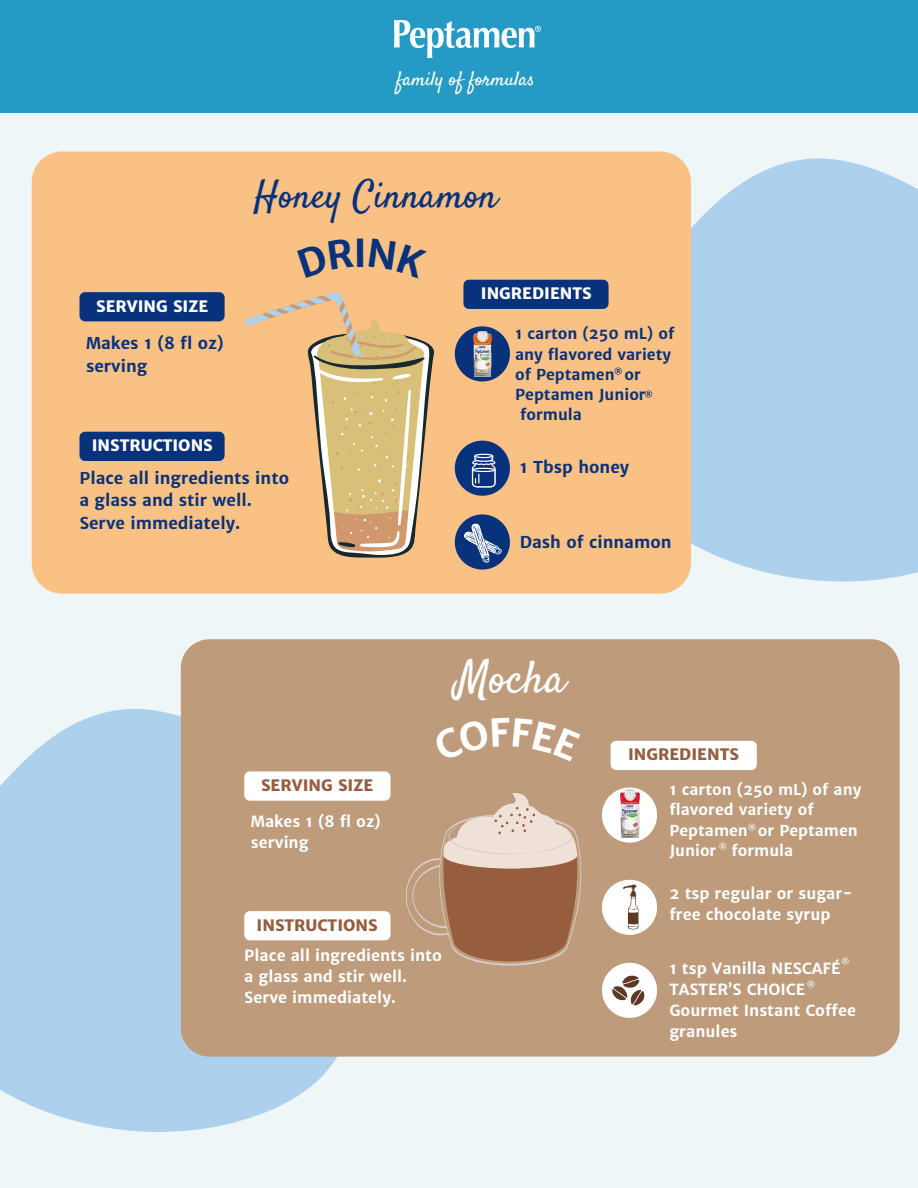
<style>
.page{position:relative;width:918px;height:1188px;background:#eef6f8}
.page>*{position:absolute;margin:0;border:0;box-sizing:border-box;transform-origin:0 0}
.t1{font:45.9px "Satisfy";color:#fff}
.t2{font:38.55px "Satisfy";color:#08327c}
.t3{font:700 38.55px "Merriweather Sans";color:#08327c}
.t4{font:19.8px "Satisfy";color:#fff}
.t5{font:700 16.35px/22.5px "Merriweather Sans";color:#08327c}
.t6{font:800 15.9px "Merriweather Sans";color:#fff}
.t7{font:800 15.9px "Merriweather Sans";color:#965e3e}
.t8{font:700 15.45px/20.9px "Merriweather Sans";color:#fff}
.t9{font:700 15.15px "Merriweather Sans";color:#08327c}
.t10{font:700 15.15px/20.2px "Merriweather Sans";color:#fff}
.t11{font:700 8.25px "Merriweather Sans";color:#f5f5f5}
.t12{font:700 8.25px "Merriweather Sans";color:#0d2b71}
</style>
<div class="page">
<svg style="left:676px;top:157px;width:242px;height:433px;background:#b2d3ec"></svg>
<div style="left:32px;top:152px;width:659px;height:442px;background:#fac184;border-radius:30px"></div>
<div style="left:0;top:0;width:918px;height:113px;background:#259ac5"></div>
<img style="left:395px;top:20px;width:146px;height:37px">
<svg style="left:455px;top:326px;width:55px;height:55px"></svg>
<div style="left:80px;top:292px;width:145px;height:29px;background:#08327c;border-radius:6px"></div>
<div style="left:80px;top:432px;width:145px;height:29px;background:#08327c;border-radius:6px"></div>
<div style="left:463px;top:280px;width:146px;height:29px;background:#08327c;border-radius:6px"></div>
<svg style="left:245px;top:293px;width:189px;height:265px"></svg>
<svg style="left:455px;top:514px;width:55px;height:56px"></svg>
<svg style="left:455px;top:441px;width:55px;height:55px"></svg>
<svg style="left:0;top:707px;width:337px;height:425px;background:#b4d4ed"></svg>
<div style="left:181px;top:639px;width:719px;height:418px;background:#bd9b7b;border-radius:29px"></div>
<svg style="left:602px;top:788px;width:55px;height:55px"></svg>
<div style="left:244px;top:771px;width:147px;height:30px;background:#fff;border-radius:6px"></div>
<div style="left:244px;top:911px;width:147px;height:29px;background:#fff;border-radius:6px"></div>
<div style="left:611px;top:741px;width:146px;height:29px;background:#fff;border-radius:6px"></div>
<svg style="left:602px;top:963px;width:55px;height:55px"></svg>
<svg style="left:405px;top:793px;width:177px;height:173px"></svg>
<svg style="left:602px;top:880px;width:55px;height:55px"></svg>
<img style="left:621px;top:790px;width:19px;height:47px">
<img style="left:473px;top:332px;width:18px;height:45px">
<p class="t4" style="left:397px;top:67px;width:140px">family of formulas</p>
<p class="t2" style="left:254px;top:171px;width:245px">Honey Cinnamon</p>
<p class="t6" style="left:96px;top:296px;width:114px">SERVING SIZE</p>
<p class="t5" style="left:86px;top:332px;width:139px">Makes 1 (8 fl oz) serving</p>
<p class="t6" style="left:92px;top:436px;width:122px">INSTRUCTIONS</p>
<p class="t5" style="left:79px;top:466px;width:211px">Place all ingredients into a glass and stir well.<br>Serve immediately.</p>
<p class="t3" style="left:354px;top:229px;width:15px">I</p>
<p class="t6" style="left:481px;top:284px;width:112px">INGREDIENTS</p>
<p class="t9" style="left:515px;top:325px;width:161px">1 carton (250 mL) of</p>
<p class="t9" style="left:515px;top:345px;width:158px">any flavored variety</p>
<p class="t9" style="left:515px;top:365px;width:127px">of Peptamen or</p>
<p class="t9" style="left:515px;top:385px;width:132px">Peptamen Junior</p>
<p class="t9" style="left:520px;top:406px;width:63px">formula</p>
<p class="t12" style="left:614px;top:367px;width:10px">®</p>
<p class="t12" style="left:644px;top:390px;width:10px">®</p>
<p class="t5" style="left:520px;top:456px;width:111px">1 Tbsp honey</p>
<p class="t5" style="left:520px;top:531px;width:153px">Dash of cinnamon</p>
<p class="t1" style="left:456px;top:649px;width:111px">Mocha</p>
<p class="t7" style="left:261px;top:775px;width:114px">SERVING SIZE</p>
<p class="t8" style="left:251px;top:811px;width:131px">Makes 1 (8 fl oz) serving</p>
<p class="t7" style="left:257px;top:915px;width:123px">INSTRUCTIONS</p>
<p class="t8" style="left:244px;top:945px;width:199px">Place all ingredients into a glass and stir well.<br>Serve immediately.</p>
<p class="t7" style="left:628px;top:745px;width:112px">INGREDIENTS</p>
<p class="t10" style="left:669px;top:780px;width:194px">1 carton (250 mL) of any flavored variety of</p>
<p class="t10" style="left:669px;top:820px;width:190px">Peptamen or Peptamen<br>Junior formula</p>
<p class="t11" style="left:748px;top:823px;width:10px">®</p>
<p class="t11" style="left:719px;top:842px;width:10px">®</p>
<p class="t8" style="left:669px;top:884px;width:185px">2 tsp regular or sugar&shy;free chocolate syrup</p>
<p class="t8" style="left:669px;top:958px;width:188px">1 tsp Vanilla NESCAFÉ<br>TASTER’S CHOICE<br>Gourmet Instant Coffee granules</p>
<p class="t11" style="left:841px;top:957px;width:10px">®</p>
<p class="t11" style="left:807px;top:980px;width:10px">®</p>
</div>
